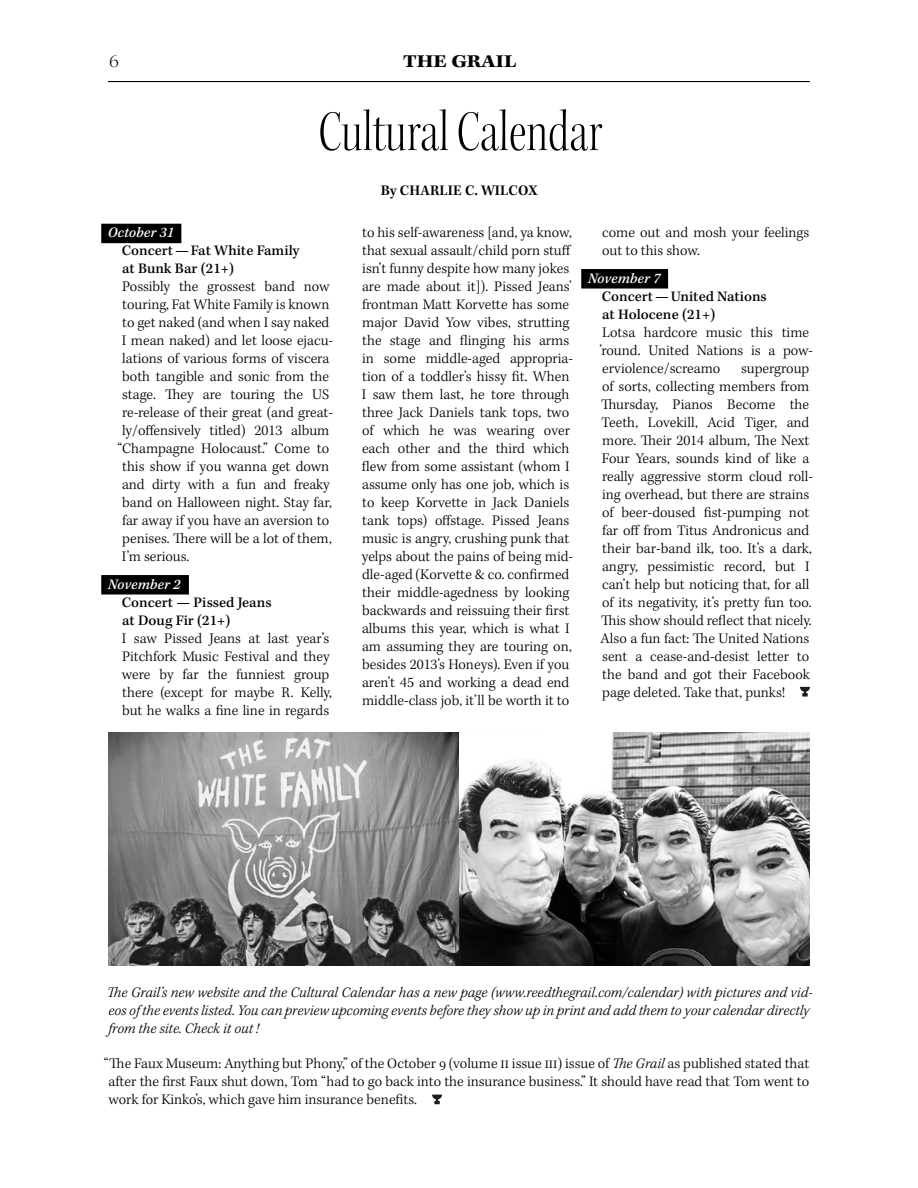
<style>
.page{position:relative;width:918px;height:1188px;background:#fff}
.page>*{position:absolute;margin:0;border:0;box-sizing:border-box;transform-origin:0 0}
.t1{font:60px "Kepler Std Light Cn Disp";letter-spacing:.005em;color:#000}
.t2{font:18px "Kepler Std Bold Ext Capt";color:#000}
.t3{font:18px "Kepler Std Light Ext Disp";color:#000}
.t4{font:300 15px/18px "Kepler Std";color:#000}
.t5{font:italic 300 15px/18px "Kepler Std";color:#000}
.t6{font:15px/18px "Kepler Std Medium Capt";color:#000}
.t7{font:15px "Kepler Std Medium It Capt";letter-spacing:-.005em;color:#fff}
.t8{font:600 15px "Kepler Std";letter-spacing:.01em;color:#000}
.s1{font-style:italic}
</style>
<div class="page">
<div style="left:101px;top:224px;width:80px;height:19px;background:#000"></div>
<div style="left:101px;top:575px;width:88px;height:20px;background:#000"></div>
<div style="left:581px;top:269px;width:87px;height:20px;background:#000"></div>
<svg style="left:800px;top:687px;width:10px;height:10px"></svg>
<svg style="left:432px;top:1095px;width:10px;height:9px"></svg>
<img style="left:108px;top:732px;width:702px;height:234px">
<hr style="left:108px;top:81px;width:702px;height:1px;background:#000">
<p class="t3" style="left:110px;top:51px;width:11px">6</p>
<p class="t2" style="left:403px;top:50px;width:115px">THE GRAIL</p>
<h1 class="t1" style="left:319px;top:100px;width:286px">Cultural Calendar</h1>
<p class="t8" style="left:381px;top:182px;width:158px">By CHARLIE C. WILCOX</p>
<p class="t7" style="left:108px;top:224px;width:68px">October 31</p>
<p class="t6" style="left:122px;top:242px;width:179px">Concert—Fat White Family at Bunk Bar (21+)</p>
<p class="t4" style="left:122px;top:278px;width:209px">Possibly the grossest band now</p>
<p class="t4" style="left:122px;top:296px;width:209px">touring, Fat White Family is known</p>
<p class="t4" style="left:122px;top:314px;width:209px">to get naked (and when I say naked</p>
<p class="t4" style="left:122px;top:332px;width:213px">I mean naked) and let loose ejacu-</p>
<p class="t4" style="left:122px;top:350px;width:208px">lations of various forms of viscera</p>
<p class="t4" style="left:122px;top:368px;width:209px">both tangible and sonic from the</p>
<p class="t4" style="left:122px;top:386px;width:209px">stage. They are touring the US</p>
<p class="t4" style="left:122px;top:404px;width:213px">re-release of their great (and great-</p>
<p class="t4" style="left:122px;top:422px;width:209px">ly/offensively titled) 2013 album</p>
<p class="t4" style="left:117px;top:440px;width:213px">“Champagne Holocaust.” Come to</p>
<p class="t4" style="left:122px;top:458px;width:209px">this show if you wanna get down</p>
<p class="t4" style="left:122px;top:476px;width:209px">and dirty with a fun and freaky</p>
<p class="t4" style="left:122px;top:494px;width:211px">band on Halloween night. Stay far,</p>
<p class="t4" style="left:122px;top:512px;width:209px">far away if you have an aversion to</p>
<p class="t4" style="left:122px;top:530px;width:211px">penises. There will be a lot of them,</p>
<p class="t4" style="left:122px;top:548px;width:69px">I’m serious.</p>
<p class="t7" style="left:108px;top:575px;width:74px">November 2</p>
<p class="t6" style="left:122px;top:594px;width:151px">Concert — Pissed Jeans at Doug Fir (21+)</p>
<p class="t4" style="left:122px;top:629px;width:211px">I saw Pissed Jeans at last year’s<br>Pitchfork Music Festival and they were by far the funniest group there (except for maybe R. Kelly, but he walks a fine line in regards</p>
<p class="t4" style="left:362px;top:224px;width:213px">to his self-awareness [and, ya know, that sexual assault/child porn stuff isn’t funny despite how many jokes are made about it]). Pissed Jeans’ frontman Matt Korvette has some major David Yow vibes, strutting the stage and flinging his arms in some middle-aged appropria&shy;tion of a toddler’s hissy fit. When I saw them last, he tore through three Jack Daniels tank tops, two of which he was wearing over each other and the third which flew from some assistant (whom I assume only has one job, which is to keep Korvette in Jack Daniels tank tops) offstage. Pissed Jeans music is angry, crushing punk that yelps about the pains of being mid&shy;dle-aged (Korvette &amp; co. confirmed their middle-agedness by looking backwards and reissuing their first albums this year, which is what I am assuming they are touring on, besides 2013’s Honeys). Even if you aren’t 45 and working a dead end middle-class job, it’ll be worth it to</p>
<p class="t4" style="left:602px;top:224px;width:209px">come out and mosh your feelings out to this show.</p>
<p class="t7" style="left:588px;top:269px;width:74px">November 7</p>
<p class="t6" style="left:602px;top:288px;width:167px">Concert—United Nations at Holocene (21+)</p>
<p class="t4" style="left:599px;top:323px;width:215px">Lotsa hardcore music this time ’round. United Nations is a pow&shy;erviolence/screamo</p>
<p class="t4" style="left:601px;top:359px;width:214px;text-indent:141px">supergroup of sorts, collecting members from<br>Thursday, Pianos Become the<br>Teeth, Lovekill, Acid Tiger, and more. Their 2014 album, The Next<br>Four Years, sounds kind of like a really aggressive storm cloud roll&shy;ing overhead, but there are strains of beer-doused fist-pumping not far off from Titus Andronicus and their bar-band ilk, too. It’s a dark, angry, pessimistic record, but I can’t help but noticing that, for all of its negativity, it’s pretty fun too.<br>This show should reflect that nicely.<br>Also a fun fact: The United Nations sent a cease-and-desist letter to the band and got their Facebook page deleted. Take that, punks!</p>
<p class="t5" style="left:107px;top:984px;width:707px">The Grail’s new website and the Cultural Calendar has a new page (www.reedthegrail.com/calendar) with pictures and vid&shy;eos of the events listed. You can preview upcoming events before they show up in print and add them to your calendar directly from the site. Check it out !</p>
<p class="t4" style="left:104px;top:1055px;width:707px;text-align:justify">“The Faux Museum: Anything but Phony,” of the October 9 (volume ii issue iii) issue of <span class="s1">The Grail</span> as published stated that after the first Faux shut down, Tom “had to go back into the insurance business.” It should have read that Tom went to work for Kinko’s, which gave him insurance benefits.</p>
</div>
